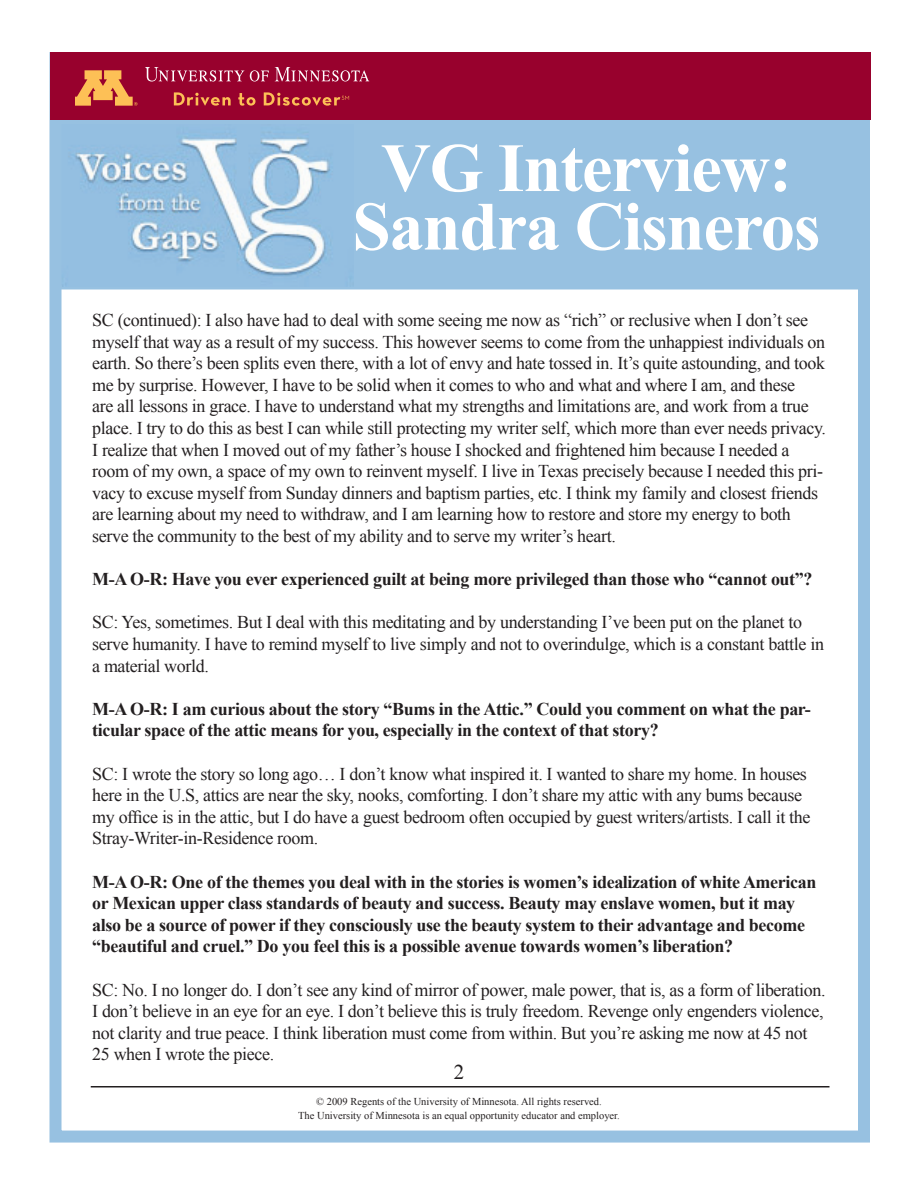
<style>
.page{position:relative;width:918px;height:1188px;background:#fff}
.page>*{position:absolute;margin:0;border:0;box-sizing:border-box;transform-origin:0 0}
.t1{font:700 69px/58.5px "Times New Roman";letter-spacing:-.02em;color:#fff;text-align:center}
.t2{font:21px "Times New Roman";color:#231f20}
.t3{font:18px/21.6px "Times New Roman";letter-spacing:-.02em;color:#231f20}
.t4{font:700 18px/21.6px "Times New Roman";letter-spacing:-.02em;color:#231f20}
.t5{font:10.5px/13.5px "Times New Roman";color:#231f20;text-align:center}
</style>
<div class="page">
<hr style="left:91px;top:1086px;width:739px;height:2px;background:#231f20">
<div style="left:56px;top:118px;width:810px;height:173px;background:#97c1e1;border:2px solid #fff"></div>
<img style="left:65px;top:132px;width:287px;height:153px">
<div style="left:50px;top:52px;width:820px;height:1091px;border:12px solid #97c1e1"></div>
<div style="left:50px;top:52px;width:821px;height:67px;background:#98012d"></div>
<svg style="left:75px;top:70px;width:63px;height:36px"></svg>
<svg style="left:275px;top:67px;width:94px;height:15px"></svg>
<svg style="left:250px;top:70px;width:19px;height:12px"></svg>
<svg style="left:145px;top:67px;width:99px;height:15px"></svg>
<svg style="left:174px;top:92px;width:57px;height:14px"></svg>
<svg style="left:238px;top:93px;width:18px;height:13px"></svg>
<svg style="left:264px;top:92px;width:85px;height:14px"></svg>
<h1 class="t1" style="left:352px;top:137px;width:470px">VG Interview:<br>Sandra Cisneros</h1>
<p class="t3" style="left:92px;top:309px;width:735px">SC (continued): I also have had to deal with some seeing me now as “rich” or reclusive when I don’t see myself that way as a result of my success. This however seems to come from the unhappiest individuals on earth. So there’s been splits even there, with a lot of envy and hate tossed in. It’s quite astounding, and took me by surprise. However, I have to be solid when it comes to who and what and where I am, and these<br>are all lessons in grace. I have to understand what my strengths and limitations are, and work from a true place. I try to do this as best I can while still protecting my writer self, which more than ever needs privacy.<br>I realize that when I moved out of my father’s house I shocked and frightened him because I needed a room of my own, a space of my own to reinvent myself. I live in Texas precisely because I needed this pri&shy;vacy to excuse myself from Sunday dinners and baptism parties, etc. I think my family and closest friends are learning about my need to withdraw, and I am learning how to restore and store my energy to both serve the community to the best of my ability and to serve my writer’s heart.</p>
<p class="t4" style="left:92px;top:568px;width:722px">M-A O-R: Have you ever experienced guilt at being more privileged than those who “cannot out”?</p>
<p class="t3" style="left:92px;top:611px;width:733px">SC: Yes, sometimes. But I deal with this meditating and by understanding I’ve been put on the planet to serve humanity. I have to remind myself to live simply and not to overindulge, which is a constant battle in a material world.</p>
<p class="t4" style="left:92px;top:698px;width:720px">M-A O-R: I am curious about the story “Bums in the Attic.” Could you comment on what the par&shy;ticular space of the attic means for you, especially in the context of that story?</p>
<p class="t3" style="left:92px;top:762px;width:720px">SC: I wrote the story so long ago… I don’t know what inspired it. I wanted to share my home. In houses here in the U.S, attics are near the sky, nooks, comforting. I don’t share my attic with any bums because my office is in the attic, but I do have a guest bedroom often occupied by guest writers/artists. I call it the Stray-Writer-in-Residence room.</p>
<p class="t4" style="left:92px;top:870px;width:726px">M-A O-R: One of the themes you deal with in the stories is women’s idealization of white American or Mexican upper class standards of beauty and success. Beauty may enslave women, but it may also be a source of power if they consciously use the beauty system to their advantage and become “beautiful and cruel.” Do you feel this is a possible avenue towards women’s liberation?</p>
<p class="t3" style="left:92px;top:978px;width:735px">SC: No. I no longer do. I don’t see any kind of mirror of power, male power, that is, as a form of liberation.<br>I don’t believe in an eye for an eye. I don’t believe this is truly freedom. Revenge only engenders violence, not clarity and true peace. I think liberation must come from within. But you’re asking me now at 45 not 25 when I wrote the piece.</p>
<p class="t5" style="left:298px;top:1095px;width:323px">© 2009 Regents of the University of Minnesota. All rights reserved.<br>The University of Minnesota is an equal opportunity educator and employer.</p>
<p class="t2" style="left:454px;top:1058px;width:12px">2</p>
</div>
